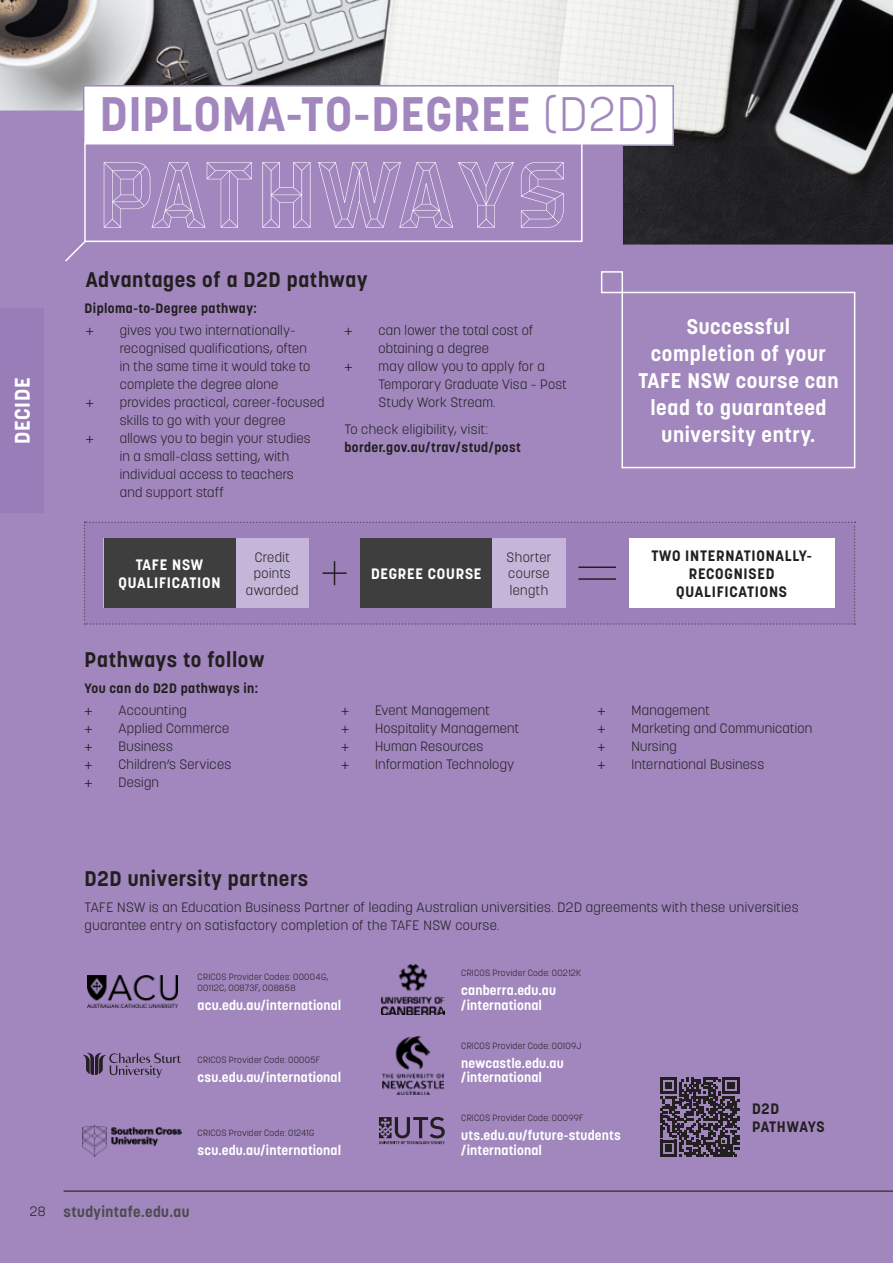
<style>
.page{position:relative;width:893px;height:1263px;background:#a187be}
.page>*{position:absolute;margin:0;border:0;box-sizing:border-box;transform-origin:0 0}
.t1{font:93px "Uber Detroit TNSW";letter-spacing:-.01em;color:#fff}
.t2{font:700 48px "Korolev";letter-spacing:.015em;color:#a187be}
.t3{font:700 21px/27px "Korolev";letter-spacing:.03em;color:#fff;text-align:center}
.t4{font:700 21px "Korolev";letter-spacing:.03em;color:#231f20}
.t5{font:700 15px/18px "Korolev";letter-spacing:.05em;color:#231f20;text-align:center}
.t6{font:700 15px/18px "Korolev";letter-spacing:.05em;color:#fff;text-align:center}
.t7{font:700 15px "Korolev";letter-spacing:.03em;color:#4b4c4d}
.t8{font:700 15px/18px "Korolev";letter-spacing:.03em;color:#231f20}
.t9{font:300 13.5px/18px "Korolev";letter-spacing:.02em;color:#231f20}
.t10{font:700 13.5px/14.7px "Korolev";letter-spacing:.01em;color:#fff}
.t11{font:700 13.5px "Korolev";letter-spacing:.03em;color:#231f20}
.t12{font:13.5px "Myriad Pro";color:#231f20}
.t13{font:300 9px/10.5px "Korolev";letter-spacing:.03em;color:#231f20}
.s1{font-weight:300}
</style>
<div class="page">
<img style="left:0;top:0;width:893px;height:244px">
<svg style="left:63px;top:239px;width:24px;height:23px"></svg>
<div style="left:83px;top:85px;width:591px;height:61px;background:#fff;border:2px solid #a187be"></div>
<div style="left:84px;top:142px;width:499px;height:100px;border:2px solid #fff"></div>
<hr style="left:64px;top:1190px;width:829px;height:2px;background:#3e3e3f">
<div style="left:621px;top:292px;width:234px;height:176px;border:2px solid #fff"></div>
<div style="left:601px;top:271px;width:22px;height:22px;border:2px solid #fff"></div>
<svg style="left:84px;top:521px;width:772px;height:104px"></svg>
<hr style="left:322px;top:572px;width:25px;height:2px;background:#231f20">
<div style="left:104px;top:538px;width:205px;height:70px;background:#c4b6d8"></div>
<div style="left:104px;top:538px;width:131px;height:70px;background:#3e3e3f"></div>
<div style="left:360px;top:538px;width:205px;height:70px;background:#c4b6d8"></div>
<div style="left:360px;top:538px;width:132px;height:70px;background:#3e3e3f"></div>
<svg style="left:379px;top:1117px;width:66px;height:27px"></svg>
<svg style="left:83px;top:1053px;width:98px;height:25px"></svg>
<svg style="left:660px;top:1077px;width:79px;height:80px"></svg>
<img style="left:381px;top:964px;width:64px;height:50px">
<img style="left:383px;top:1036px;width:60px;height:58px">
<div style="left:0;top:309px;width:43px;height:204px;background:#997db8"></div>
<img style="left:87px;top:975px;width:91px;height:32px">
<img style="left:83px;top:1126px;width:99px;height:31px">
<h3 class="t3" style="left:9px;top:444px;width:68px;rotate:-90deg">DECIDE</h3>
<h2 class="t2" style="left:100px;top:84px;width:560px">DIPLOMA-TO-DEGREE <span class="s1">(D2D)</span></h2>
<h1 class="t1" style="left:98px;top:145px;width:472px">PATHWAYS</h1>
<h3 class="t4" style="left:86px;top:266px;width:283px">Advantages of a D2D pathway</h3>
<p class="t11" style="left:85px;top:300px;width:174px">Diploma-to-Degree pathway:</p>
<p class="t12" style="left:86px;top:322px;width:10px">+</p>
<p class="t9" style="left:120px;top:321px;width:192px">gives you two internationally&shy;recognised qualifications, often in the same time it would take to complete the degree alone</p>
<p class="t12" style="left:86px;top:394px;width:10px">+</p>
<p class="t9" style="left:120px;top:393px;width:206px">provides practical, career-focused skills to go with your degree</p>
<p class="t12" style="left:86px;top:430px;width:10px">+</p>
<p class="t9" style="left:120px;top:429px;width:192px">allows you to begin your studies in a small-class setting, with individual access to teachers and support staff</p>
<p class="t6" style="left:118px;top:555px;width:103px">TAFE NSW<br>QUALIFICATION</p>
<p class="t9" style="left:246px;top:549px;width:54px;line-height:16.5px;text-align:center">Credit points awarded</p>
<p class="t12" style="left:345px;top:322px;width:10px">+</p>
<p class="t9" style="left:379px;top:321px;width:156px">can lower the total cost of obtaining a degree</p>
<p class="t12" style="left:345px;top:358px;width:10px">+</p>
<p class="t9" style="left:379px;top:357px;width:190px">may allow you to apply for a<br>Temporary Graduate Visa – Post<br>Study Work Stream.</p>
<p class="t9" style="left:345px;top:420px;width:145px">To check eligibility, visit:</p>
<p class="t11" style="left:345px;top:438px;width:178px">border.gov.au/trav/stud/post</p>
<p class="t6" style="left:371px;top:564px;width:112px">DEGREE COURSE</p>
<p class="t9" style="left:507px;top:549px;width:46px;line-height:16.5px">Shorter course length</p>
<h3 class="t4" style="left:85px;top:647px;width:181px">Pathways to follow</h3>
<p class="t12" style="left:85px;top:702px;width:10px">+</p>
<p class="t9" style="left:119px;top:702px;width:70px">Accounting</p>
<p class="t12" style="left:85px;top:720px;width:10px">+</p>
<p class="t9" style="left:119px;top:720px;width:112px">Applied Commerce</p>
<p class="t12" style="left:85px;top:738px;width:10px">+</p>
<p class="t9" style="left:119px;top:738px;width:56px">Business</p>
<p class="t12" style="left:85px;top:756px;width:10px">+</p>
<p class="t9" style="left:119px;top:756px;width:114px">Children’s Services</p>
<p class="t12" style="left:85px;top:774px;width:10px">+</p>
<p class="t9" style="left:119px;top:774px;width:42px">Design</p>
<p class="t11" style="left:85px;top:680px;width:175px">You can do D2D pathways in:</p>
<p class="t12" style="left:341px;top:702px;width:10px">+</p>
<p class="t9" style="left:375px;top:702px;width:116px">Event Management</p>
<p class="t12" style="left:341px;top:720px;width:10px">+</p>
<p class="t9" style="left:375px;top:720px;width:146px">Hospitality Management</p>
<p class="t12" style="left:341px;top:738px;width:10px">+</p>
<p class="t9" style="left:375px;top:738px;width:110px">Human Resources</p>
<p class="t12" style="left:341px;top:756px;width:10px">+</p>
<p class="t9" style="left:375px;top:756px;width:141px">Information Technology</p>
<h3 class="t3" style="left:638px;top:313px;width:202px">Successful completion of your<br>TAFE NSW course can lead to guaranteed university entry.</h3>
<p class="t5" style="left:651px;top:546px;width:162px">TWO INTERNATIONALLY-<br>RECOGNISED<br>QUALIFICATIONS</p>
<p class="t12" style="left:597px;top:702px;width:10px">+</p>
<p class="t9" style="left:631px;top:702px;width:80px">Management</p>
<p class="t12" style="left:597px;top:720px;width:10px">+</p>
<p class="t9" style="left:631px;top:720px;width:182px">Marketing and Communication</p>
<p class="t12" style="left:597px;top:738px;width:10px">+</p>
<p class="t9" style="left:631px;top:738px;width:47px">Nursing</p>
<p class="t12" style="left:597px;top:756px;width:10px">+</p>
<p class="t9" style="left:631px;top:756px;width:134px">International Business</p>
<h3 class="t4" style="left:85px;top:865px;width:225px">D2D university partners</h3>
<p class="t9" style="left:85px;top:898px;width:715px">TAFE NSW is an Education Business Partner of leading Australian universities. D2D agreements with these universities guarantee entry on satisfactory completion of the TAFE NSW course.</p>
<p class="t13" style="left:198px;top:972px;width:132px">CRICOS Provider Codes: 00004G,<br>00112C, 00873F, 008858</p>
<p class="t10" style="left:198px;top:998px;width:145px">acu.edu.au/international</p>
<p class="t13" style="left:198px;top:1055px;width:124px">CRICOS Provider Code: 00005F</p>
<p class="t10" style="left:198px;top:1070px;width:145px">csu.edu.au/international</p>
<p class="t13" style="left:198px;top:1127px;width:118px">CRICOS Provider Code: 01241G</p>
<p class="t10" style="left:198px;top:1142px;width:145px">scu.edu.au/international</p>
<p class="t13" style="left:461px;top:968px;width:121px">CRICOS Provider Code: 00212K</p>
<p class="t10" style="left:461px;top:983px;width:96px">canberra.edu.au /international</p>
<p class="t13" style="left:461px;top:1040px;width:121px">CRICOS Provider Code: 00109J</p>
<p class="t10" style="left:461px;top:1055px;width:104px">newcastle.edu.au /international</p>
<p class="t13" style="left:461px;top:1112px;width:124px">CRICOS Provider Code: 00099F</p>
<p class="t10" style="left:461px;top:1128px;width:161px">uts.edu.au/future-students /international</p>
<p class="t8" style="left:752px;top:1100px;width:74px">D2D<br>PATHWAYS</p>
<p class="t9" style="left:30px;top:1202px;width:17px">28</p>
<p class="t7" style="left:64px;top:1202px;width:127px">studyintafe.edu.au</p>
</div>
